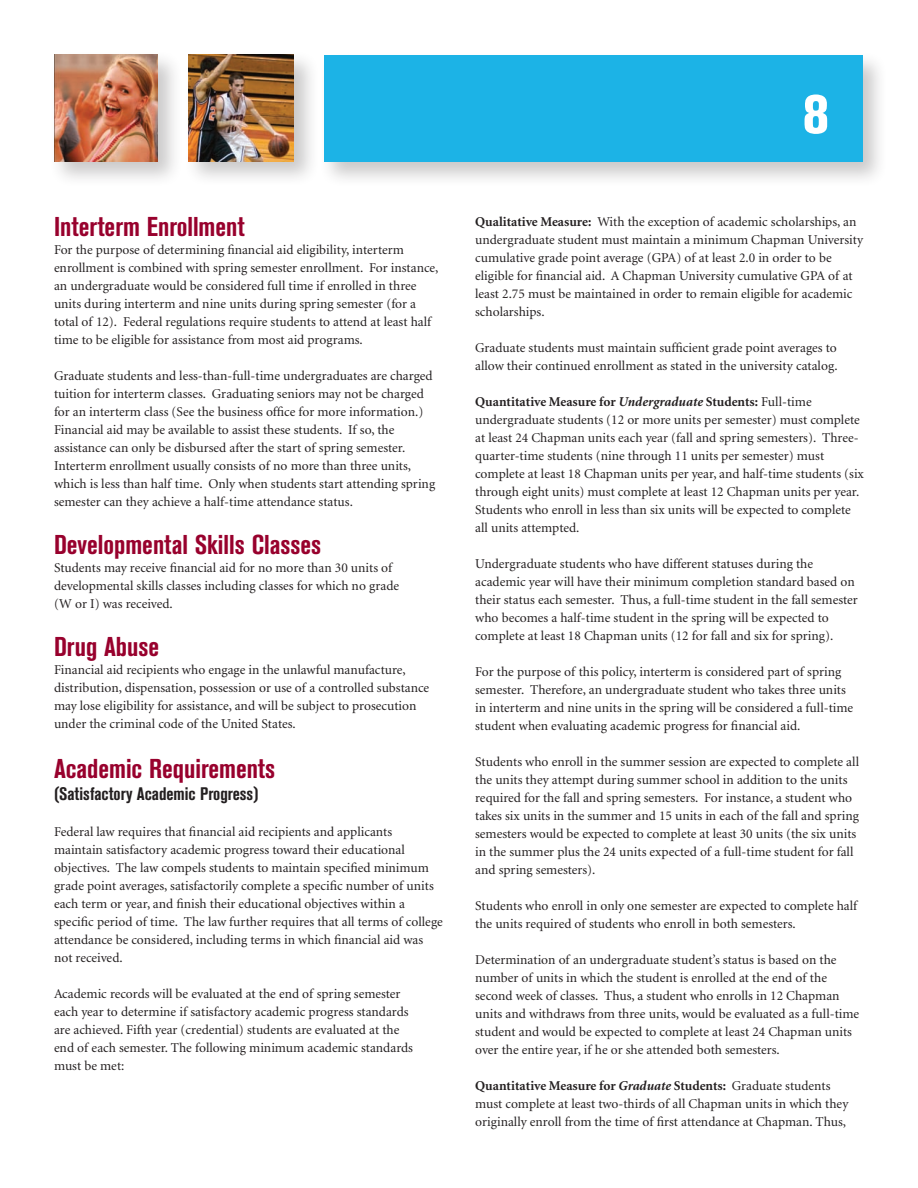
<style>
.page{position:relative;width:918px;height:1188px;background:#fff}
.page>*{position:absolute;margin:0;border:0;box-sizing:border-box;transform-origin:0 0}
.t1{font:800 condensed 54px "Akzidenz Grotesk BE";color:#fff}
.t2{font:700 condensed 27px "Akzidenz Grotesk BE";color:#98012d}
.t3{font:700 condensed 18px "Akzidenz Grotesk BE";color:#231f20}
.t4{font:13.5px/18px "Minion";color:#231f20}
.s1{font-weight:700}
.s2{font-weight:700;font-style:italic}
</style>
<div class="page">
<div style="left:319px;top:51px;width:569px;height:137px;background:#231f20;opacity:.24"></div>
<div style="left:324px;top:56px;width:538px;height:106px;background:#1cb3e6"></div>
<div style="left:49px;top:50px;width:135px;height:138px;background:#231f20;opacity:.24"></div>
<img style="left:54px;top:55px;width:104px;height:107px">
<div style="left:183px;top:50px;width:136px;height:137px;background:#231f20;opacity:.24"></div>
<img style="left:188px;top:55px;width:106px;height:107px">
<p class="t1" style="left:802px;top:83px;width:28px">8</p>
<p class="t2" style="left:54px;top:211px;width:192px">Interterm Enrollment</p>
<p class="t4" style="left:54px;top:241px;width:386px">For the purpose of determining financial aid eligibility, interterm enrollment is combined with spring semester enrollment. For instance, an undergraduate would be considered full time if enrolled in three units during interterm and nine units during spring semester (for a total of 12). Federal regulations require students to attend at least half time to be eligible for assistance from most aid programs.</p>
<p class="t4" style="left:54px;top:367px;width:383px">Graduate students and less-than-full-time undergraduates are charged tuition for interterm classes. Graduating seniors may not be charged for an interterm class (See the business office for more information.)<br>Financial aid may be available to assist these students. If so, the assistance can only be disbursed after the start of spring semester.<br>Interterm enrollment usually consists of no more than three units, which is less than half time. Only when students start attending spring semester can they achieve a half-time attendance status.</p>
<p class="t2" style="left:54px;top:529px;width:269px">Developmental Skills Classes</p>
<p class="t4" style="left:54px;top:559px;width:347px">Students may receive financial aid for no more than 30 units of developmental skills classes including classes for which no grade</p>
<p class="t4" style="left:54px;top:595px;width:120px">(W or I) was received.</p>
<p class="t2" style="left:54px;top:631px;width:107px">Drug Abuse</p>
<p class="t4" style="left:54px;top:661px;width:377px">Financial aid recipients who engage in the unlawful manufacture, distribution, dispensation, possession or use of a controlled substance may lose eligibility for assistance, and will be subject to prosecution under the criminal code of the United States.</p>
<p class="t2" style="left:54px;top:753px;width:223px">Academic Requirements</p>
<p class="t3" style="left:54px;top:784px;width:206px">(Satisfactory Academic Progress)</p>
<p class="t4" style="left:54px;top:823px;width:390px">Federal law requires that financial aid recipients and applicants maintain satisfactory academic progress toward their educational objectives. The law compels students to maintain specified minimum grade point averages, satisfactorily complete a specific number of units each term or year, and finish their educational objectives within a specific period of time. The law further requires that all terms of college attendance be considered, including terms in which financial aid was not received.</p>
<p class="t4" style="left:54px;top:985px;width:348px">Academic records will be evaluated at the end of spring semester</p>
<p class="t4" style="left:54px;top:1003px;width:356px">each year to determine if satisfactory academic progress standards</p>
<p class="t4" style="left:54px;top:1021px;width:347px">are achieved. Fifth year (credential) students are evaluated at the</p>
<p class="t4" style="left:54px;top:1039px;width:361px">end of each semester. The following minimum academic standards must be met:</p>
<p class="t4" style="left:475px;top:213px;width:389px"><span class="s1">Qualitative Measure:</span> With the exception of academic scholarships, an undergraduate student must maintain a minimum Chapman University cumulative grade point average (GPA) of at least 2.0 in order to be eligible for financial aid. A Chapman University cumulative GPA of at least 2.75 must be maintained in order to remain eligible for academic scholarships.</p>
<p class="t4" style="left:475px;top:339px;width:364px">Graduate students must maintain sufficient grade point averages to allow their continued enrollment as stated in the university catalog.</p>
<p class="t4" style="left:475px;top:393px;width:390px"><span class="s1">Quantitative Measure for</span> <span class="s2">Undergraduate</span> <span class="s1">Students:</span> Full-time undergraduate students (12 or more units per semester) must complete at least 24 Chapman units each year (fall and spring semesters). Three&shy;quarter-time students (nine through 11 units per semester) must complete at least 18 Chapman units per year, and half-time students (six through eight units) must complete at least 12 Chapman units per year.<br>Students who enroll in less than six units will be expected to complete all units attempted.</p>
<p class="t4" style="left:475px;top:555px;width:384px">Undergraduate students who have different statuses during the academic year will have their minimum completion standard based on their status each semester. Thus, a full-time student in the fall semester who becomes a half-time student in the spring will be expected to complete at least 18 Chapman units (12 for fall and six for spring).</p>
<p class="t4" style="left:475px;top:663px;width:380px">For the purpose of this policy, interterm is considered part of spring semester. Therefore, an undergraduate student who takes three units in interterm and nine units in the spring will be considered a full-time student when evaluating academic progress for financial aid.</p>
<p class="t4" style="left:475px;top:753px;width:385px">Students who enroll in the summer session are expected to complete all the units they attempt during summer school in addition to the units required for the fall and spring semesters. For instance, a student who takes six units in the summer and 15 units in each of the fall and spring semesters would be expected to complete at least 30 units (the six units in the summer plus the 24 units expected of a full-time student for fall and spring semesters).</p>
<p class="t4" style="left:475px;top:897px;width:384px">Students who enroll in only one semester are expected to complete half the units required of students who enroll in both semesters.</p>
<p class="t4" style="left:475px;top:951px;width:386px">Determination of an undergraduate student’s status is based on the number of units in which the student is enrolled at the end of the second week of classes. Thus, a student who enrolls in 12 Chapman units and withdraws from three units, would be evaluated as a full-time student and would be expected to complete at least 24 Chapman units over the entire year, if he or she attended both semesters.</p>
<p class="t4" style="left:475px;top:1077px;width:375px"><span class="s1">Quantitative Measure for</span> <span class="s2">Graduate</span> <span class="s1">Students:</span> Graduate students must complete at least two-thirds of all Chapman units in which they originally enroll from the time of first attendance at Chapman. Thus,</p>
</div>
